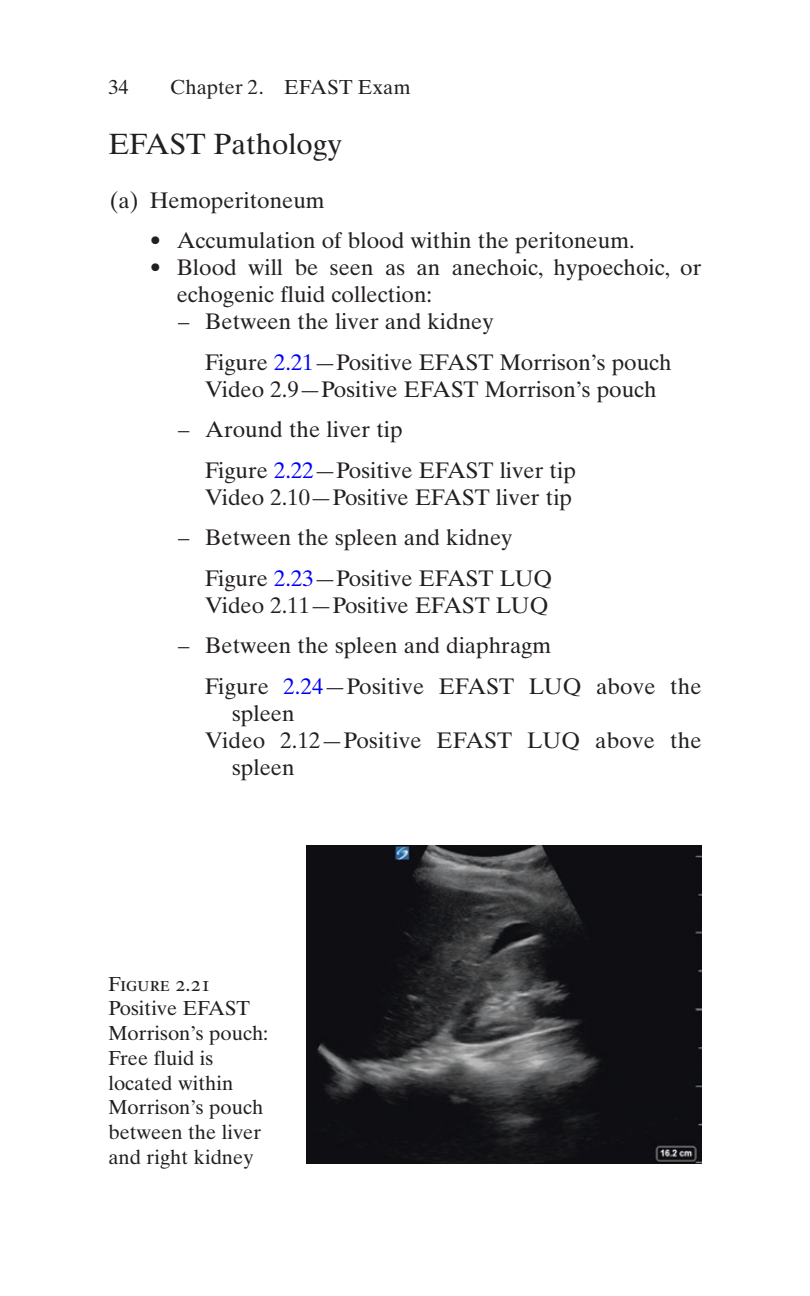
<style>
.page{position:relative;width:810px;height:1296px;background:#fff}
.page>*{position:absolute;margin:0;border:0;box-sizing:border-box;transform-origin:0 0}
.t1{font:29.25px "Jxvdkl Gljwmq Times Ten";color:#231f20}
.t2{font:22.5px/40.5px "Jxvdkl Gljwmq Times Ten";color:#231f20}
.t3{font:20.25px/24.8px "Jxvdkl Gljwmq Times Ten";color:#231f20}
.t4{font:20.25px "Pslcpv Lxqrvp Times Ten Roman SC";color:#231f20}
.s1{color:#0000fa}
</style>
<div class="page">
<img style="left:306px;top:846px;width:396px;height:318px">
<p class="t3" style="left:170px;top:75px;width:242px">Chapter 2. EFAST Exam</p>
<p class="t3" style="left:108px;top:75px;width:22px">34</p>
<h1 class="t1" style="left:108px;top:126px;width:235px">EFAST Pathology</h1>
<p class="t2" style="left:110px;top:180px;width:217px">(a) Hemoperitoneum</p>
<p class="t2" style="left:150px;top:220px;width:487px">• Accumulation of blood within the peritoneum.</p>
<p class="t2" style="left:177px;top:254px;width:526px;line-height:27px;text-indent:-27px">• Blood will be seen as an anechoic, hypoechoic, or echogenic fluid collection:</p>
<p class="t2" style="left:205px;top:301px;width:468px;text-indent:-27px">– Between the liver and kidney<br>Figure <span class="s1">2.21</span>—Positive EFAST Morrison’s pouch</p>
<p class="t2" style="left:205px;top:369px;width:453px">Video 2.9—Positive EFAST Morrison’s pouch</p>
<p class="t2" style="left:205px;top:409px;width:372px;text-indent:-27px">– Around the liver tip<br>Figure <span class="s1">2.22</span>—Positive EFAST liver tip</p>
<p class="t2" style="left:205px;top:477px;width:368px">Video 2.10—Positive EFAST liver tip</p>
<p class="t2" style="left:205px;top:517px;width:349px;text-indent:-27px">– Between the spleen and kidney<br>Figure <span class="s1">2.23</span>—Positive EFAST LUQ</p>
<p class="t2" style="left:205px;top:585px;width:345px">Video 2.11—Positive EFAST LUQ</p>
<p class="t2" style="left:205px;top:625px;width:498px;text-indent:-27px">– Between the spleen and diaphragm<br>Figure <span class="s1">2.24</span>—Positive EFAST LUQ above the</p>
<p class="t2" style="left:232px;top:693px;width:64px">spleen</p>
<p class="t2" style="left:205px;top:720px;width:498px">Video 2.12—Positive EFAST LUQ above the</p>
<p class="t2" style="left:232px;top:747px;width:64px">spleen</p>
<p class="t4" style="left:108px;top:972px;width:104px">Figure 2.21</p>
<p class="t3" style="left:108px;top:996px;width:161px">Positive EFAST<br>Morrison’s pouch:<br>Free fluid is located within<br>Morrison’s pouch between the liver and right kidney</p>
</div>
